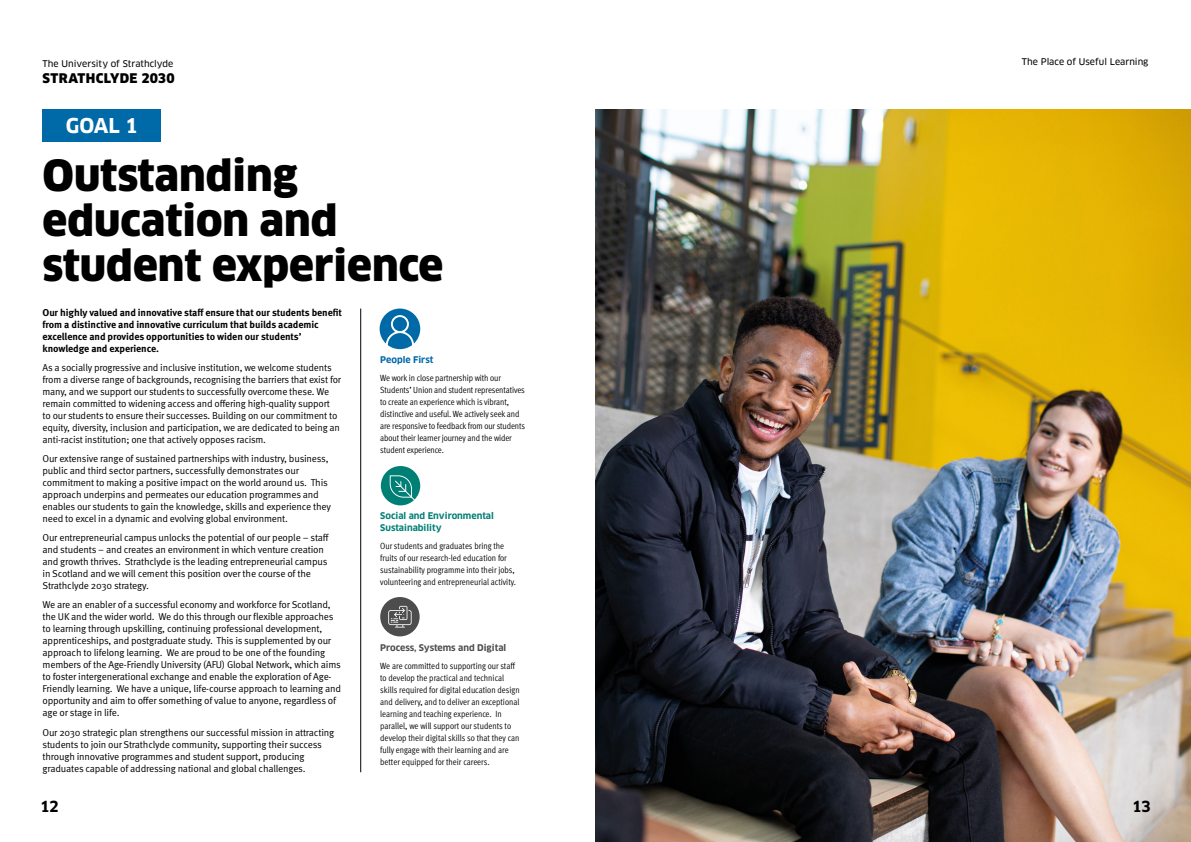
<style>
.page{position:relative;width:1191px;height:842px;background:#fff}
.page>*{position:absolute;margin:0;border:0;box-sizing:border-box;transform-origin:0 0}
.t1{font:900 42px/45.3px "Clan OT";color:#000}
.t2{font:700 20px "Clan OT";color:#fff}
.t3{font:700 15px "Clan OT";color:#000}
.t4{font:900 13px "Clan OT";letter-spacing:.025em;color:#000}
.t5{font:10px/12px "Meta OT Norm";letter-spacing:-.02em;color:#000}
.t6{font:700 10px/12px "Meta OT";letter-spacing:-.01em;color:#000}
.t7{font:9px/12px "Meta OT Cond Norm";letter-spacing:-.005em;color:#000}
.t8{font:9px "Clan OT News";color:#000}
.t9{font:700 9px/12px "Clan Pro";color:#007f75}
.t10{font:700 9px "Clan Pro";color:#4e4d4d}
.t11{font:700 9px "Clan Pro";color:#0069a7}
</style>
<div class="page">
<hr style="left:360px;top:309px;width:1px;height:463px;background:#000">
<div style="left:43px;top:109px;width:118px;height:33px;background:#0069a7"></div>
<svg style="left:379px;top:309px;width:41px;height:40px"></svg>
<div style="left:381px;top:466px;width:39px;height:39px;background:#007f75;border-radius:50%"></div>
<svg style="left:390px;top:475px;width:26px;height:26px"></svg>
<div style="left:380px;top:597px;width:39px;height:39px;background:#4e4d4d;border-radius:50%"></div>
<svg style="left:388px;top:606px;width:23px;height:21px"></svg>
<img style="left:595px;top:109px;width:596px;height:733px">
<p class="t8" style="left:43px;top:58px;width:132px">The University of Strathclyde</p>
<h3 class="t4" style="left:43px;top:70px;width:134px">STRATHCLYDE 2030</h3>
<p class="t2" style="left:66px;top:114px;width:74px">GOAL 1</p>
<p class="t1" style="left:43px;top:153px;width:402px">Outstanding education and student experience</p>
<p class="t6" style="left:43px;top:307px;width:301px">Our highly valued and innovative staff ensure that our students benefit from a distinctive and innovative curriculum that builds academic excellence and provides opportunities to widen our students’ knowledge and experience.</p>
<p class="t5" style="left:43px;top:362px;width:300px">As a socially progressive and inclusive institution, we welcome students from a diverse range of backgrounds, recognising the barriers that exist for many, and we support our students to successfully overcome these. We remain committed to widening access and offering high-quality support<br>to our students to ensure their successes. Building on our commitment to equity, diversity, inclusion and participation, we are dedicated to being an anti-racist institution; one that actively opposes racism.</p>
<p class="t5" style="left:43px;top:453px;width:290px">Our extensive range of sustained partnerships with industry, business, public and third sector partners, successfully demonstrates our commitment to making a positive impact on the world around us. This approach underpins and permeates our education programmes and enables our students to gain the knowledge, skills and experience they need to excel in a dynamic and evolving global environment.</p>
<p class="t5" style="left:43px;top:532px;width:288px">Our entrepreneurial campus unlocks the potential of our people – staff and students – and creates an environment in which venture creation and growth thrives. Strathclyde is the leading entrepreneurial campus in Scotland and we will cement this position over the course of the Strathclyde 2030 strategy.</p>
<p class="t5" style="left:43px;top:599px;width:300px">We are an enabler of a successful economy and workforce for Scotland, the UK and the wider world. We do this through our flexible approaches to learning through upskilling, continuing professional development, apprenticeships, and postgraduate study. This is supplemented by our approach to lifelong learning. We are proud to be one of the founding members of the Age-Friendly University (AFU) Global Network, which aims to foster intergenerational exchange and enable the exploration of Age-Friendly learning. We have a unique, life-course approach to learning and opportunity and aim to offer something of value to anyone, regardless of age or stage in life.</p>
<p class="t5" style="left:43px;top:726px;width:293px">Our 2030 strategic plan strengthens our successful mission in attracting students to join our Strathclyde community, supporting their success through innovative programmes and student support, producing graduates capable of addressing national and global challenges.</p>
<p class="t11" style="left:380px;top:354px;width:55px">People First</p>
<p class="t7" style="left:380px;top:371px;width:146px">We work in close partnership with our Students’ Union and student representatives to create an experience which is vibrant, distinctive and useful. We actively seek and are responsive to feedback from our students about their learner journey and the wider student experience.</p>
<p class="t9" style="left:380px;top:510px;width:115px">Social and Environmental<br>Sustainability</p>
<p class="t7" style="left:380px;top:539px;width:137px">Our students and graduates bring the fruits of our research-led education for sustainability programme into their jobs, volunteering and entrepreneurial activity.</p>
<p class="t10" style="left:380px;top:642px;width:128px">Process, Systems and Digital</p>
<p class="t7" style="left:380px;top:659px;width:141px">We are committed to supporting our staff to develop the practical and technical skills required for digital education design and delivery, and to deliver an exceptional learning and teaching experience. In parallel, we will support our students to develop their digital skills so that they can fully engage with their learning and are better equipped for their careers.</p>
<p class="t8" style="left:1021px;top:57px;width:128px">The Place of Useful Learning</p>
<h3 class="t3" style="left:40px;top:798px;width:20px">12</h3>
<h3 class="t3" style="left:1132px;top:798px;width:20px">13</h3>
</div>
